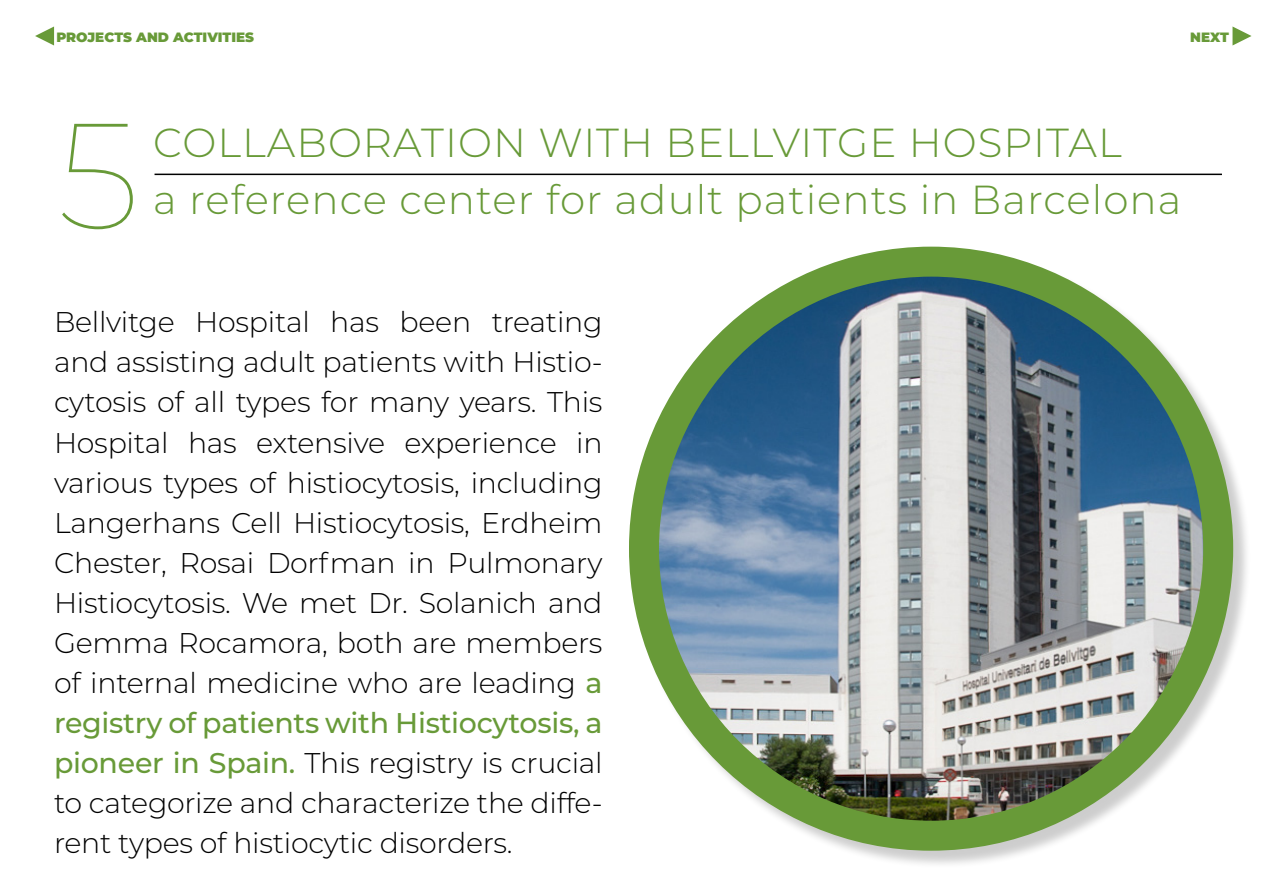
<style>
.page{position:relative;width:1276px;height:893px;background:#fff}
.page>*{position:absolute;margin:0;border:0;box-sizing:border-box;transform-origin:0 0}
.t1{font:100 150px "Montserrat Alternates";color:#689a38}
.t2{font:300 40.5px/57px "Montserrat";letter-spacing:.025em;color:#689a38}
.t3{font:300 28.5px/40px "Montserrat";letter-spacing:-.01em;color:#000;text-align:justify}
.t4{font:900 13.5px "Montserrat";color:#689a38}
.s1{font-weight:500;color:#689a38}
</style>
<div class="page">
<hr style="left:154px;top:174px;width:1068px;height:1px;background:#000">
<div style="left:631px;top:249px;width:620px;height:620px;background:#000;opacity:.2"></div>
<img style="left:644px;top:262px;width:574px;height:574px;border-radius:287px">
<div style="left:629px;top:247px;width:604px;height:604px;border:30px solid #689a38;border-radius:50%"></div>
<svg style="left:35px;top:26px;width:20px;height:20px"></svg>
<svg style="left:1232px;top:26px;width:20px;height:20px"></svg>
<p class="t4" style="left:56px;top:27px;width:199px">PROJECTS AND ACTIVITIES</p>
<p class="t4" style="left:1190px;top:27px;width:40px">NEXT</p>
<h1 class="t1" style="left:57px;top:76px;width:84px">5</h1>
<h2 class="t2" style="left:153px;top:113px;width:1030px">COLLABORATION WITH BELLVITGE HOSPITAL<br>a reference center for adult patients in Barcelona</h2>
<p class="t3" style="left:54px;top:301px;width:550px">Bellvitge Hospital has been treating and assisting adult patients with Histio&shy;cytosis of all types for many years. This Hospital has extensive experience in various types of histiocytosis, including Langerhans Cell Histiocytosis, Erdheim Chester, Rosai Dorfman in Pulmonary Histiocytosis. We met Dr. Solanich and Gemma Rocamora, both are members of internal medicine who are leading <span class="s1">a registry of patients with Histiocytosis, a pioneer in Spain.</span> This registry is crucial to categorize and characterize the diffe&shy;rent types of histiocytic disorders.</p>
</div>
